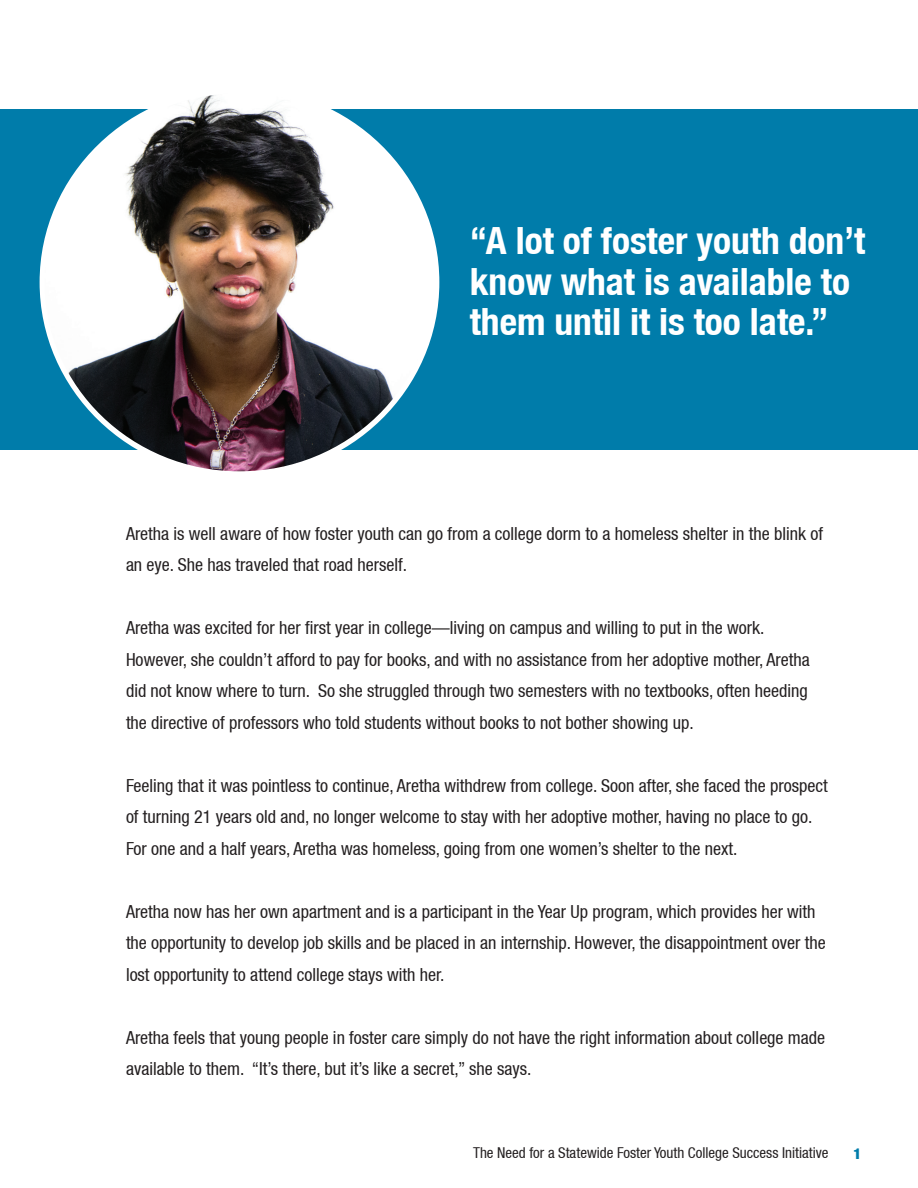
<style>
.page{position:relative;width:918px;height:1188px;background:#fff}
.page>*{position:absolute;margin:0;border:0;box-sizing:border-box;transform-origin:0 0}
.t1{font:700 condensed 37.5px/40.5px "Helvetica Neue LT";color:#fff}
.t2{font:condensed 18px/31.5px "Helvetica Neue LT";color:#231f20}
.t3{font:condensed 15px "Helvetica Neue LT";color:#231f20}
.t4{font:900 condensed 15px "Helvetica Neue LT";color:#007caa}
</style>
<div class="page">
<div style="left:0;top:110px;width:918px;height:340px;background:#007caa"></div>
<img style="left:45px;top:95px;width:389px;height:376px">
<h1 class="t1" style="left:470px;top:220px;width:397px">“A lot of foster youth don’t know what is available to them until it is too late.”</h1>
<p class="t2" style="left:126px;top:517px;width:699px">Aretha is well aware of how foster youth can go from a college dorm to a homeless shelter in the blink of an eye. She has traveled that road herself.</p>
<p class="t2" style="left:126px;top:612px;width:685px">Aretha was excited for her first year in college—living on campus and willing to put in the work.<br>However, she couldn’t afford to pay for books, and with no assistance from her adoptive mother, Aretha did not know where to turn. So she struggled through two semesters with no textbooks, often heeding the directive of professors who told students without books to not bother showing up.</p>
<p class="t2" style="left:126px;top:769px;width:703px">Feeling that it was pointless to continue, Aretha withdrew from college. Soon after, she faced the prospect of turning 21 years old and, no longer welcome to stay with her adoptive mother, having no place to go.<br>For one and a half years, Aretha was homeless, going from one women’s shelter to the next.</p>
<p class="t2" style="left:126px;top:895px;width:701px">Aretha now has her own apartment and is a participant in the Year Up program, which provides her with the opportunity to develop job skills and be placed in an internship. However, the disappointment over the lost opportunity to attend college stays with her.</p>
<p class="t2" style="left:126px;top:1021px;width:701px">Aretha feels that young people in foster care simply do not have the right information about college made available to them. “It’s there, but it’s like a secret,” she says.</p>
<p class="t3" style="left:473px;top:1144px;width:357px">The Need for a Statewide Foster Youth College Success Initiative</p>
<p class="t4" style="left:854px;top:1145px;width:9px">1</p>
</div>
